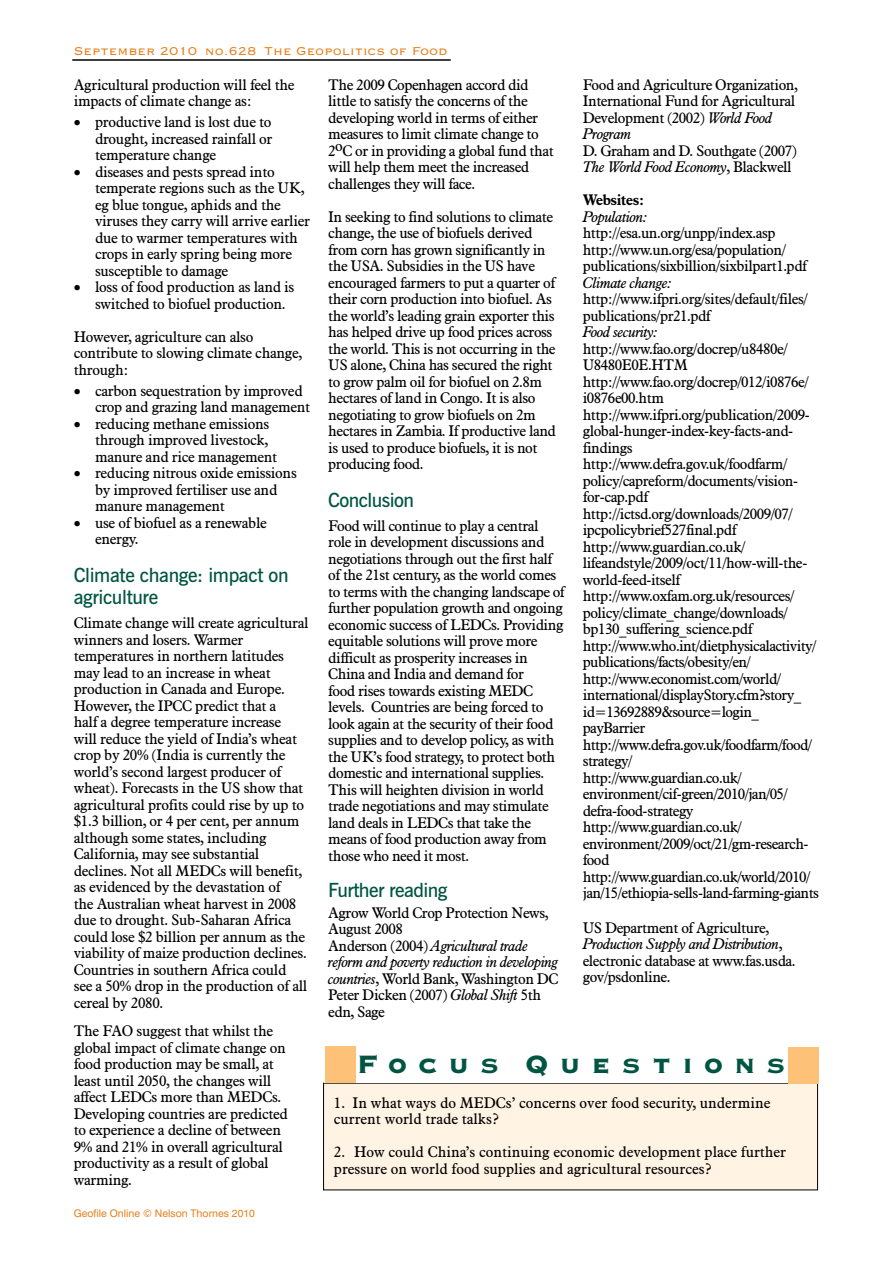
<style>
.page{position:relative;width:893px;height:1263px;background:#fff}
.page>*{position:absolute;margin:0;border:0;box-sizing:border-box;transform-origin:0 0}
.t1{font:800 33px "Copperplate Gothic BT";letter-spacing:.325em;color:#005542}
.t2{font:600 19.5px/22.5px "News Gothic BT";letter-spacing:-.02em;color:#005542}
.t3{font:15px/16.5px "Aldine 721 BT";letter-spacing:-.03em;color:#000}
.t4{font:15px/16.5px "Aldine 721 BT";color:#000}
.t5{font:15px "Copperplate Gothic BT";color:#e7811d}
.t6{font:italic 15px "Aldine 721 BT";letter-spacing:-.03em;color:#000}
.t7{font:700 15px "Aldine 721 BT";letter-spacing:-.03em;color:#000}
.t8{font:10.5px "Swiss 721 BT";color:#e7811d}
.s1{font-style:italic}
</style>
<div class="page">
<hr style="left:72px;top:59px;width:379px;height:2px;background:#000">
<div style="left:324px;top:1083px;width:494px;height:107px;background:#fff3e4"></div>
<div style="left:325px;top:1046px;width:30px;height:37px;background:#fdc177"></div>
<div style="left:788px;top:1047px;width:31px;height:37px;background:#fdc177"></div>
<p class="t5" style="left:74px;top:44px;width:375px">September 2010 no.628 The Geopolitics of Food</p>
<p class="t3" style="left:74px;top:76px;width:222px">Agricultural production will feel the impacts of climate change as:</p>
<p class="t3" style="left:95px;top:113px;width:179px;text-align:justify;text-indent:-21px">• productive land is lost due to drought, increased rainfall or temperature change</p>
<p class="t3" style="left:95px;top:163px;width:216px;text-indent:-21px">• diseases and pests spread into temperate regions such as the UK, eg blue tongue, aphids and the viruses they carry will arrive earlier due to warmer temperatures with crops in early spring being more susceptible to damage</p>
<p class="t3" style="left:95px;top:278px;width:201px;text-indent:-21px">• loss of food production as land is switched to biofuel production.</p>
<p class="t3" style="left:74px;top:328px;width:230px">However, agriculture can also contribute to slowing climate change, through:</p>
<p class="t3" style="left:95px;top:382px;width:217px;text-indent:-21px">• carbon sequestration by improved crop and grazing land management</p>
<p class="t3" style="left:95px;top:415px;width:184px;text-indent:-21px">• reducing methane emissions through improved livestock, manure and rice management</p>
<p class="t3" style="left:95px;top:464px;width:203px;text-indent:-21px">• reducing nitrous oxide emissions by improved fertiliser use and manure management</p>
<p class="t3" style="left:95px;top:514px;width:173px;text-indent:-21px">• use of biofuel as a renewable energy.</p>
<h2 class="t2" style="left:74px;top:563px;width:216px">Climate change: impact on agriculture</h2>
<p class="t3" style="left:74px;top:615px;width:236px">Climate change will create agricultural winners and losers. Warmer temperatures in northern latitudes may lead to an increase in wheat production in Canada and Europe.<br>However, the IPCC predict that a<br>half a degree temperature increase<br>will reduce the yield of India’s wheat crop by 20% (India is currently the world’s second largest producer of wheat). Forecasts in the US show that agricultural profits could rise by up to $1.3 billion, or 4 per cent, per annum although some states, including California, may see substantial declines. Not all MEDCs will benefit, as evidenced by the devastation of<br>the Australian wheat harvest in 2008 due to drought. Sub-Saharan Africa could lose $2 billion per annum as the viability of maize production declines.<br>Countries in southern Africa could see a 50% drop in the production of all cereal by 2080.</p>
<p class="t3" style="left:74px;top:1023px;width:216px">The FAO suggest that whilst the global impact of climate change on food production may be small, at least until 2050, the changes will affect LEDCs more than MEDCs.<br>Developing countries are predicted to experience a decline of between<br>9% and 21% in overall agricultural productivity as a result of global warming.</p>
<p class="t8" style="left:74px;top:1207px;width:183px">Geofile Online © Nelson Thornes 2010</p>
<p class="t3" style="left:328px;top:76px;width:227px">The 2009 Copenhagen accord did little to satisfy the concerns of the developing world in terms of either measures to limit climate change to 2oC or in providing a global fund that will help them meet the increased challenges they will face.</p>
<p class="t3" style="left:328px;top:208px;width:229px">In seeking to find solutions to climate change, the use of biofuels derived from corn has grown significantly in the USA. Subsidies in the US have encouraged farmers to put a quarter of their corn production into biofuel. As the world’s leading grain exporter this has helped drive up food prices across the world. This is not occurring in the US alone, China has secured the right to grow palm oil for biofuel on 2.8m hectares of land in Congo. It is also negotiating to grow biofuels on 2m hectares in Zambia. If productive land is used to produce biofuels, it is not producing food.</p>
<h2 class="t2" style="left:328px;top:488px;width:87px">Conclusion</h2>
<p class="t3" style="left:328px;top:517px;width:238px">Food will continue to play a central role in development discussions and negotiations through out the first half of the 21st century, as the world comes to terms with the changing landscape of further population growth and ongoing economic success of LEDCs. Providing equitable solutions will prove more difficult as prosperity increases in China and India and demand for<br>food rises towards existing MEDC levels. Countries are being forced to look again at the security of their food supplies and to develop policy, as with the UK’s food strategy, to protect both domestic and international supplies.<br>This will heighten division in world trade negotiations and may stimulate land deals in LEDCs that take the means of food production away from those who need it most.</p>
<h2 class="t2" style="left:328px;top:878px;width:120px">Further reading</h2>
<p class="t3" style="left:328px;top:904px;width:232px">Agrow World Crop Protection News,<br>August 2008<br>Anderson (2004) <span class="s1">Agricultural trade reform and poverty reduction in developing countries</span>, World Bank, Washington DC<br>Peter Dicken (2007) <span class="s1">Global Shift</span> 5th edn, Sage</p>
<p class="t3" style="left:583px;top:76px;width:217px">Food and Agriculture Organization,<br>International Fund for Agricultural<br>Development (2002) <span class="s1">World Food<br>Program</span></p>
<p class="t3" style="left:583px;top:142px;width:216px">D. Graham and D. Southgate (2007)<br><span class="s1">The World Food Economy</span>, Blackwell</p>
<p class="t7" style="left:583px;top:191px;width:63px">Websites:</p>
<p class="t6" style="left:583px;top:207px;width:67px">Population:</p>
<p class="t3" style="left:583px;top:224px;width:226px">http://esa.un.org/unpp/index.asp http://www.un.org/esa/population/ publications/sixbillion/sixbilpart1.pdf</p>
<p class="t6" style="left:583px;top:273px;width:91px">Climate change:</p>
<p class="t3" style="left:583px;top:290px;width:226px">http://www.ifpri.org/sites/default/files/ publications/pr21.pdf</p>
<p class="t6" style="left:583px;top:323px;width:77px">Food security:</p>
<p class="t3" style="left:583px;top:340px;width:238px">http://www.fao.org/docrep/u8480e/<br>U8480E0E.HTM http://www.fao.org/docrep/012/i0876e/ i0876e00.htm http://www.ifpri.org/publication/2009- global-hunger-index-key-facts-and&shy;findings http://www.defra.gov.uk/foodfarm/ policy/capreform/documents/vision&shy;for-cap.pdf http://ictsd.org/downloads/2009/07/ ipcpolicybrief527final.pdf http://www.guardian.co.uk/ lifeandstyle/2009/oct/11/how-will-the&shy;world-feed-itself http://www.oxfam.org.uk/resources/ policy/climate_change/downloads/ bp130_suffering_science.pdf http://www.who.int/dietphysicalactivity/ publications/facts/obesity/en/ http://www.economist.com/world/ international/displayStory.cfm?story_ id=13692889&amp;source=login_ payBarrier http://www.defra.gov.uk/foodfarm/food/ strategy/<br>http://www.guardian.co.uk/ environment/cif-green/2010/jan/05/ defra-food-strategy http://www.guardian.co.uk/ environment/2009/oct/21/gm-research&shy;food http://www.guardian.co.uk/world/2010/ jan/15/ethiopia-sells-land-farming-giants</p>
<p class="t3" style="left:583px;top:919px;width:214px">US Department of Agriculture,<br><span class="s1">Production Supply and Distribution</span>, electronic database at www.fas.usda. gov/psdonline.</p>
<h1 class="t1" style="left:357px;top:1046px;width:430px">Focus Questions</h1>
<p class="t4" style="left:334px;top:1094px;width:438px">1. In what ways do MEDCs’ concerns over food security, undermine current world trade talks?</p>
<p class="t4" style="left:334px;top:1143px;width:454px">2. How could China’s continuing economic development place further pressure on world food supplies and agricultural resources?</p>
</div>
